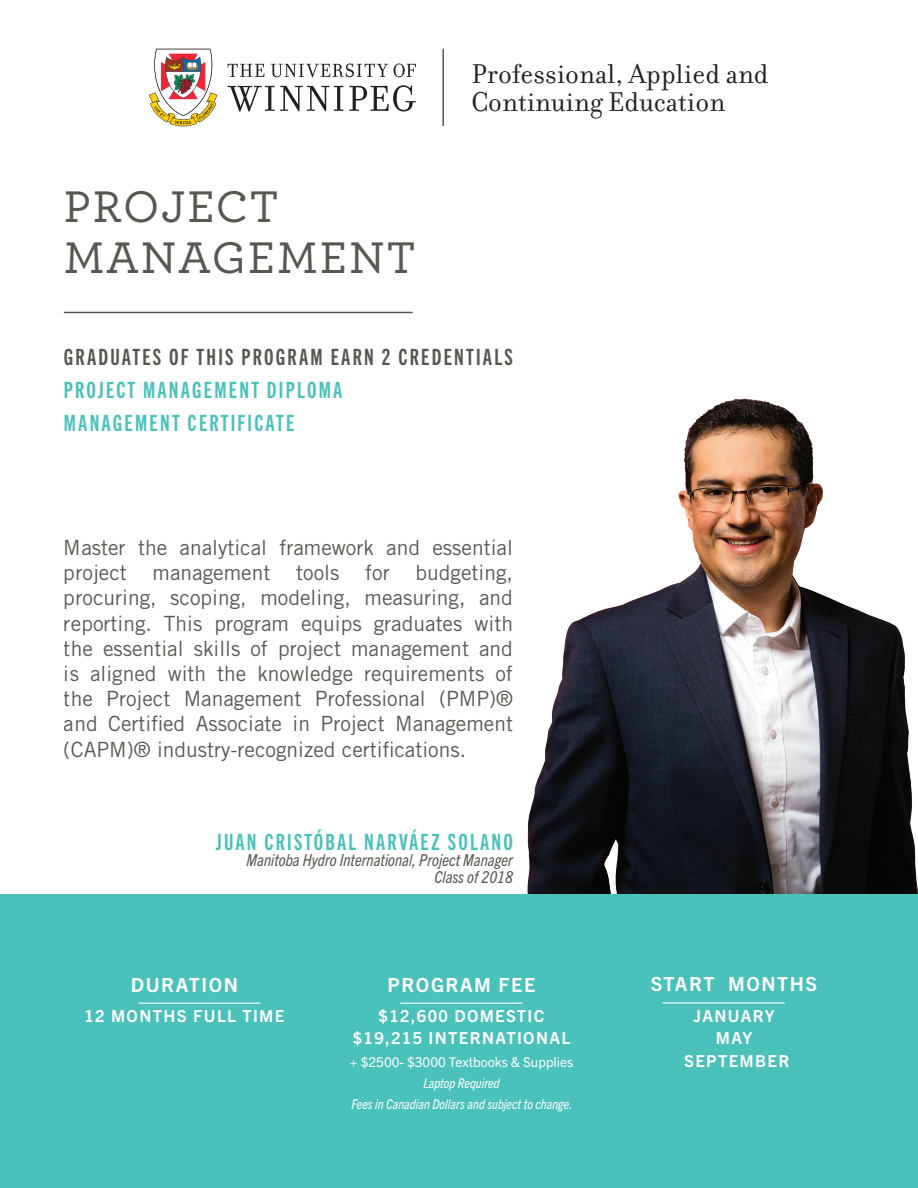
<style>
.page{position:relative;width:918px;height:1188px;background:#fff}
.page>*{position:absolute;margin:0;border:0;box-sizing:border-box;transform-origin:0 0}
.t1{font:500 46.5px/51px "Archer";letter-spacing:.04em;color:#585750}
.t2{font:29.25px/28.3px "Filosofia OT";letter-spacing:.005em;color:#231f20}
.t3{font:22.5px/33px "Trade Gothic Next LT Pro Bd Cm";letter-spacing:.1em;color:#4ac1ba}
.t4{font:22.5px "Trade Gothic Next LT Pro Bd Cm";letter-spacing:.1em;color:#585851}
.t5{font:21px/25.2px "Trade Gothic";color:#585750;text-align:justify}
.t6{font:700 19.5px "Trade Gothic Next LT Pro";letter-spacing:.08em;color:#fff}
.t7{font:700 16.5px/22.5px "Trade Gothic Next LT Pro";letter-spacing:.08em;color:#fff;text-align:center}
.t8{font:italic condensed 16.5px/16.5px "Trade Gothic Next LT Pro";color:#585750;text-align:right}
.t9{font:italic condensed 13.5px/21px "Trade Gothic Next LT Pro";color:#fff;text-align:center}
.t10{font:13.5px "Trade Gothic Next LT Pro";color:#fff}
</style>
<div class="page">
<img style="left:527px;top:398px;width:391px;height:495px">
<hr style="left:443px;top:49px;width:1px;height:77px;background:#231f20">
<svg style="left:228px;top:64px;width:36px;height:13px"></svg>
<svg style="left:271px;top:63px;width:117px;height:14px"></svg>
<svg style="left:394px;top:63px;width:22px;height:14px"></svg>
<svg style="left:228px;top:86px;width:115px;height:26px"></svg>
<svg style="left:349px;top:85px;width:67px;height:26px"></svg>
<img style="left:149px;top:49px;width:68px;height:77px">
<div style="left:0;top:894px;width:918px;height:294px;background:#4ac1ba"></div>
<hr style="left:138px;top:1003px;width:123px;height:1px;background:#fff">
<hr style="left:663px;top:1002px;width:122px;height:2px;background:#fff">
<hr style="left:400px;top:1003px;width:123px;height:1px;background:#fff">
<hr style="left:64px;top:312px;width:349px;height:1px;background:#585750">
<h1 class="t1" style="left:64px;top:178px;width:354px">PROJECT<br>MANAGEMENT</h1>
<h2 class="t2" style="left:471px;top:60px;width:299px">Professional, Applied and<br>Continuing Education</h2>
<p class="t4" style="left:64px;top:342px;width:451px">GRADUATES OF THIS PROGRAM EARN 2 CREDENTIALS</p>
<p class="t3" style="left:64px;top:372px;width:280px">PROJECT MANAGEMENT DIPLOMA<br>MANAGEMENT CERTIFICATE</p>
<p class="t5" style="left:64px;top:535px;width:451px">Master the analytical framework and essential project management tools for budgeting, procuring, scoping, modeling, measuring, and reporting. This program equips graduates with the essential skills of project management and is aligned with the knowledge requirements of the Project Management Professional (PMP)® and Certified Associate in Project Management (CAPM)® industry-recognized certifications.</p>
<p class="t3" style="left:216px;top:824px;width:299px">JUAN CRISTÓBAL NARVÁEZ SOLANO</p>
<p class="t8" style="left:247px;top:851px;width:268px">Manitoba Hydro International, Project Manager<br>Class of 2018</p>
<p class="t6" style="left:131px;top:971px;width:109px">DURATION</p>
<p class="t6" style="left:388px;top:971px;width:149px">PROGRAM FEE</p>
<p class="t6" style="left:651px;top:970px;width:168px">START MONTHS</p>
<p class="t7" style="left:84px;top:1004px;width:201px">12 MONTHS FULL TIME</p>
<p class="t7" style="left:353px;top:1004px;width:219px">$12,600 DOMESTIC $19,215 INTERNATIONAL</p>
<p class="t7" style="left:684px;top:1004px;width:107px">JANUARY<br>MAY<br>SEPTEMBER</p>
<p class="t10" style="left:350px;top:1053px;width:225px">+ $2500- $3000 Textbooks &amp; Supplies</p>
<p class="t9" style="left:351px;top:1072px;width:223px">Laptop Required<br>Fees in Canadian Dollars and subject to change.</p>
</div>
